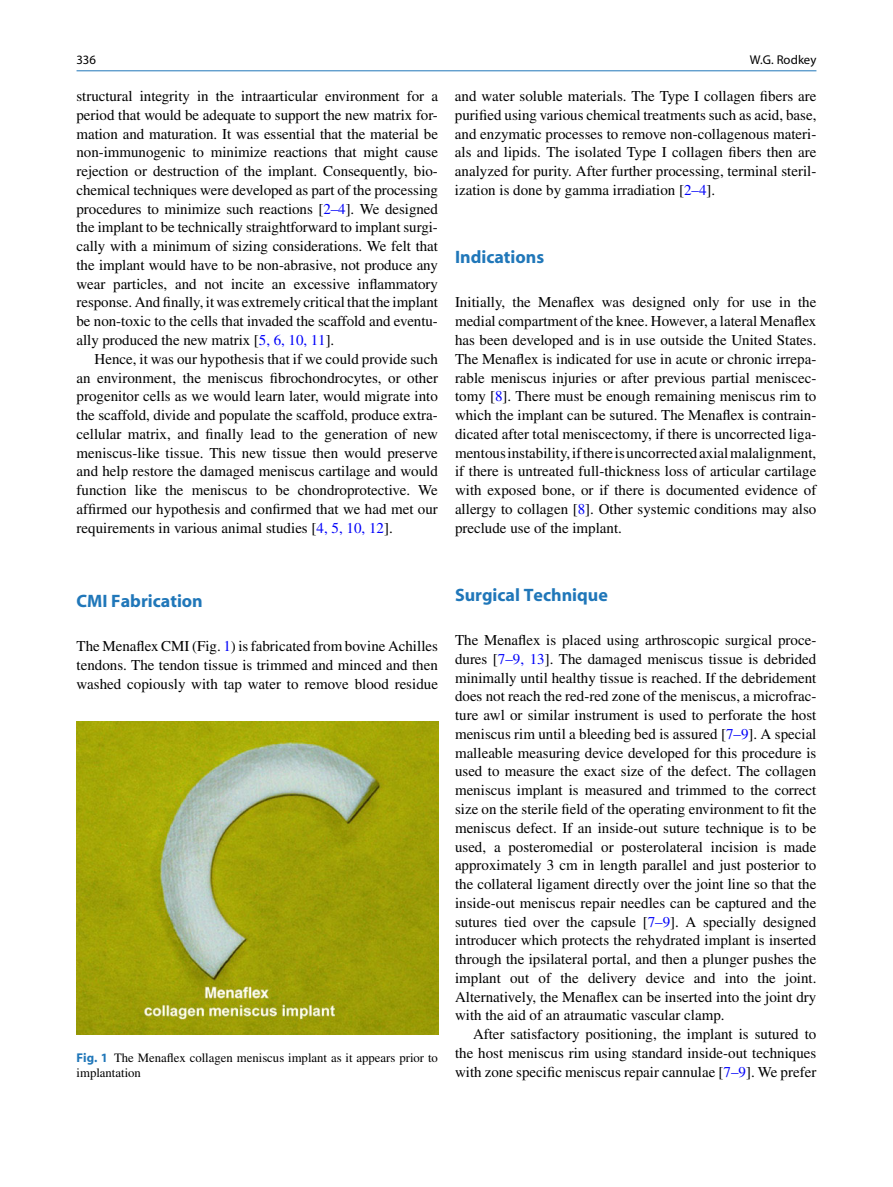
<style>
.page{position:relative;width:893px;height:1187px;background:#fff}
.page>*{position:absolute;margin:0;border:0;box-sizing:border-box;transform-origin:0 0}
.t1{font:700 18px "Myriad";color:#2077b9}
.t2{font:15px/18.8px "Times";color:#000;text-align:justify}
.t3{font:12.75px/15px "Times";color:#000}
.t4{font:12.75px "Myriad";letter-spacing:.005em;color:#000}
.s1{color:#0000fa}
.s2{font-family:"Myriad";font-weight:700;color:#2077b9}
</style>
<div class="page">
<hr style="left:77px;top:70px;width:739px;height:1px;background:#2077b9">
<img style="left:77px;top:721px;width:361px;height:313px">
<p class="t4" style="left:77px;top:55px;width:21px">336</p>
<p class="t4" style="left:750px;top:55px;width:68px">W.G. Rodkey</p>
<p class="t2" style="left:77px;top:88px;width:363px">structural integrity in the intraarticular environment for a period that would be adequate to support the new matrix for&shy;mation and maturation. It was essential that the material be non-immunogenic to minimize reactions that might cause rejection or destruction of the implant. Consequently, bio&shy;chemical techniques were developed as part of the processing procedures to minimize such reactions [<span class="s1">2–4</span>]. We designed the implant to be technically straightforward to implant surgi&shy;cally with a minimum of sizing considerations. We felt that the implant would have to be non-abrasive, not produce any wear particles, and not incite an excessive inflammatory response. And finally, it was extremely critical that the implant be non-toxic to the cells that invaded the scaffold and eventu&shy;ally produced the new matrix [<span class="s1">5, 6, 10, 11</span>].</p>
<p class="t2" style="left:77px;top:351px;width:363px;text-indent:18px">Hence, it was our hypothesis that if we could provide such an environment, the meniscus fibrochondrocytes, or other progenitor cells as we would learn later, would migrate into the scaffold, divide and populate the scaffold, produce extra&shy;cellular matrix, and finally lead to the generation of new meniscus-like tissue. This new tissue then would preserve and help restore the damaged meniscus cartilage and would function like the meniscus to be chondroprotective. We affirmed our hypothesis and confirmed that we had met our requirements in various animal studies [<span class="s1">4, 5, 10, 12</span>].</p>
<p class="t2" style="left:455px;top:88px;width:363px">and water soluble materials. The Type I collagen fibers are purified using various chemical treatments such as acid, base, and enzymatic processes to remove non-collagenous materi&shy;als and lipids. The isolated Type I collagen fibers then are analyzed for purity. After further processing, terminal steril&shy;ization is done by gamma irradiation [<span class="s1">2–4</span>].</p>
<p class="t1" style="left:455px;top:250px;width:91px">Indications</p>
<p class="t2" style="left:455px;top:294px;width:363px">Initially, the Menaflex was designed only for use in the medial compartment of the knee. However, a lateral Menaflex has been developed and is in use outside the United States.<br>The Menaflex is indicated for use in acute or chronic irrepa&shy;rable meniscus injuries or after previous partial meniscec&shy;tomy [<span class="s1">8</span>]. There must be enough remaining meniscus rim to which the implant can be sutured. The Menaflex is contrain&shy;dicated after total meniscectomy, if there is uncorrected liga&shy;mentous instability, if there is uncorrected axial malalignment, if there is untreated full-thickness loss of articular cartilage with exposed bone, or if there is documented evidence of allergy to collagen [<span class="s1">8</span>]. Other systemic conditions may also preclude use of the implant.</p>
<p class="t1" style="left:77px;top:594px;width:128px">CMI Fabrication</p>
<p class="t2" style="left:77px;top:638px;width:363px">The Menaflex CMI (Fig. <span class="s1">1</span>) is fabricated from bovine Achilles tendons. The tendon tissue is trimmed and minced and then washed copiously with tap water to remove blood residue</p>
<p class="t3" style="left:77px;top:1051px;width:363px"><span class="s2">Fig. 1</span> The Menaflex collagen meniscus implant as it appears prior to implantation</p>
<p class="t1" style="left:455px;top:588px;width:154px">Surgical Technique</p>
<p class="t2" style="left:455px;top:632px;width:363px">The Menaflex is placed using arthroscopic surgical proce&shy;dures [<span class="s1">7–9, 13</span>]. The damaged meniscus tissue is debrided minimally until healthy tissue is reached. If the debridement does not reach the red-red zone of the meniscus, a microfrac&shy;ture awl or similar instrument is used to perforate the host meniscus rim until a bleeding bed is assured [<span class="s1">7–9</span>]. A special malleable measuring device developed for this procedure is used to measure the exact size of the defect. The collagen meniscus implant is measured and trimmed to the correct size on the sterile field of the operating environment to fit the meniscus defect. If an inside-out suture technique is to be used, a posteromedial or posterolateral incision is made approximately 3 cm in length parallel and just posterior to the collateral ligament directly over the joint line so that the inside-out meniscus repair needles can be captured and the sutures tied over the capsule [<span class="s1">7–9</span>]. A specially designed introducer which protects the rehydrated implant is inserted through the ipsilateral portal, and then a plunger pushes the implant out of the delivery device and into the joint.<br>Alternatively, the Menaflex can be inserted into the joint dry with the aid of an atraumatic vascular clamp.</p>
<p class="t2" style="left:455px;top:1026px;width:363px;text-indent:18px">After satisfactory positioning, the implant is sutured to the host meniscus rim using standard inside-out techniques with zone specific meniscus repair cannulae [<span class="s1">7–9</span>]. We prefer</p>
</div>
